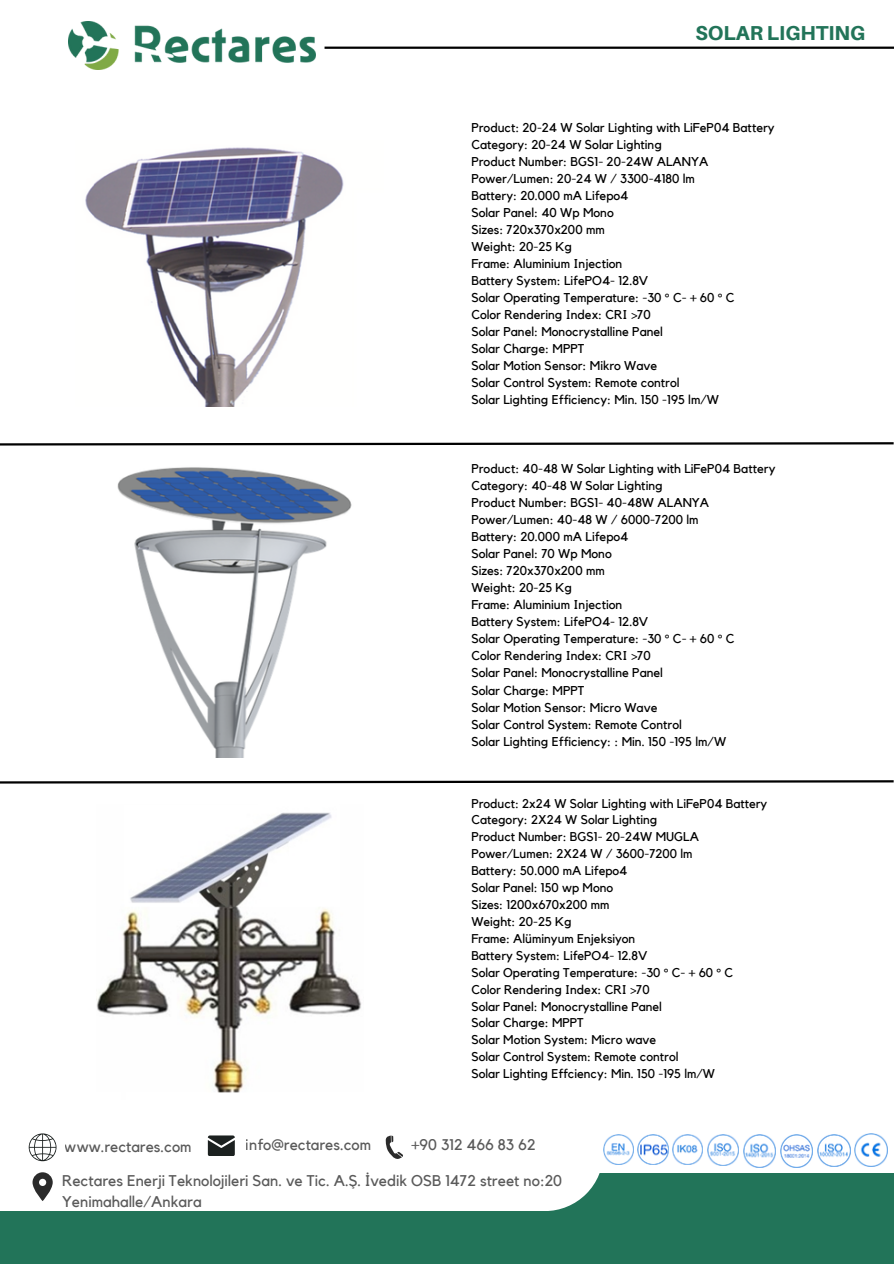
<style>
.page{position:relative;width:894px;height:1264px;background:#fff}
.page>*{position:absolute;margin:0;border:0;box-sizing:border-box;transform-origin:0 0}
.t1{font:800 20.1px "Aileron";color:#227459}
.t2{font:15.45px/21px "Kollektif";color:#000}
.t3{font:12.75px "Kollektif";color:#000}
</style>
<div class="page">
<div style="left:0;top:1173px;width:893px;height:90px;background:#227459"></div>
<div style="left:0;top:1093px;width:603px;height:118px;background:#fff"></div>
<svg style="left:29px;top:1133px;width:27px;height:28px"></svg>
<svg style="left:208px;top:1135px;width:27px;height:20px"></svg>
<hr style="left:324px;top:47px;width:569px;height:2px;background:#000">
<svg style="left:0;top:442px;width:893px;height:4px"></svg>
<img style="left:603px;top:1134px;width:30px;height:30px">
<img style="left:637px;top:1134px;width:31px;height:30px">
<img style="left:672px;top:1134px;width:30px;height:30px">
<img style="left:707px;top:1134px;width:31px;height:31px">
<img style="left:743px;top:1134px;width:32px;height:33px">
<img style="left:780px;top:1134px;width:32px;height:33px">
<img style="left:817px;top:1134px;width:32px;height:32px">
<img style="left:854px;top:1133px;width:33px;height:33px">
<img style="left:85px;top:147px;width:259px;height:259px">
<img style="left:117px;top:467px;width:235px;height:290px">
<img style="left:96px;top:812px;width:266px;height:281px">
<svg style="left:0;top:780px;width:893px;height:4px"></svg>
<svg style="left:385px;top:1135px;width:18px;height:24px"></svg>
<svg style="left:33px;top:1172px;width:20px;height:29px"></svg>
<img style="left:69px;top:22px;width:246px;height:47px">
<p class="t1" style="left:695px;top:21px;width:171px">SOLAR LIGHTING</p>
<p class="t3" style="left:471px;top:122px;width:305px">Product: 20-24 W Solar Lighting with LiFeP04 Battery</p>
<p class="t3" style="left:471px;top:139px;width:192px">Category: 20-24 W Solar Lighting</p>
<p class="t3" style="left:471px;top:156px;width:239px">Product Number: BGS1- 20-24W ALANYA</p>
<p class="t3" style="left:471px;top:173px;width:225px">Power/Lumen: 20-24 W / 3300-4180 lm</p>
<p class="t3" style="left:471px;top:190px;width:159px">Battery: 20.000 mA Lifepo4</p>
<p class="t3" style="left:471px;top:207px;width:144px">Solar Panel: 40 Wp Mono</p>
<p class="t3" style="left:471px;top:224px;width:135px">Sizes: 720x370x200 mm</p>
<p class="t3" style="left:471px;top:241px;width:102px">Weight: 20-25 Kg</p>
<p class="t3" style="left:471px;top:258px;width:152px">Frame: Aluminium Injection</p>
<p class="t3" style="left:471px;top:275px;width:178px">Battery System: LifePO4- 12.8V</p>
<p class="t3" style="left:471px;top:292px;width:265px">Solar Operating Temperature: -30 ° C- + 60 ° C</p>
<p class="t3" style="left:471px;top:309px;width:181px">Color Rendering Index: CRI &gt;70</p>
<p class="t3" style="left:471px;top:326px;width:193px">Solar Panel: Monocrystalline Panel</p>
<p class="t3" style="left:471px;top:343px;width:115px">Solar Charge: MPPT</p>
<p class="t3" style="left:471px;top:360px;width:187px">Solar Motion Sensor: Mikro Wave</p>
<p class="t3" style="left:471px;top:377px;width:210px">Solar Control System: Remote control</p>
<p class="t3" style="left:471px;top:394px;width:249px">Solar Lighting Efficiency: Min. 150 -195 lm/W</p>
<p class="t3" style="left:471px;top:463px;width:305px">Product: 40-48 W Solar Lighting with LiFeP04 Battery</p>
<p class="t3" style="left:471px;top:480px;width:193px">Category: 40-48 W Solar Lighting</p>
<p class="t3" style="left:471px;top:497px;width:239px">Product Number: BGS1- 40-48W ALANYA</p>
<p class="t3" style="left:471px;top:514px;width:229px">Power/Lumen: 40-48 W / 6000-7200 lm</p>
<p class="t3" style="left:471px;top:531px;width:159px">Battery: 20.000 mA Lifepo4</p>
<p class="t3" style="left:471px;top:548px;width:142px">Solar Panel: 70 Wp Mono</p>
<p class="t3" style="left:471px;top:565px;width:135px">Sizes: 720x370x200 mm</p>
<p class="t3" style="left:471px;top:582px;width:102px">Weight: 20-25 Kg</p>
<p class="t3" style="left:471px;top:599px;width:152px">Frame: Aluminium Injection</p>
<p class="t3" style="left:471px;top:616px;width:178px">Battery System: LifePO4- 12.8V</p>
<p class="t3" style="left:471px;top:633px;width:265px">Solar Operating Temperature: -30 ° C- + 60 ° C</p>
<p class="t3" style="left:471px;top:650px;width:181px">Color Rendering Index: CRI &gt;70</p>
<h2 class="t3" style="left:471px;top:667px;width:193px">Solar Panel: Monocrystalline Panel</h2>
<p class="t3" style="left:471px;top:684px;width:115px">Solar Charge: MPPT</p>
<p class="t3" style="left:471px;top:701px;width:187px">Solar Motion Sensor: Micro Wave</p>
<h2 class="t3" style="left:471px;top:718px;width:212px">Solar Control System: Remote Control</h2>
<h2 class="t3" style="left:471px;top:735px;width:256px">Solar Lighting Efficiency: : Min. 150 -195 lm/W</h2>
<p class="t2" style="left:65px;top:1136px;width:128px">www.rectares.com</p>
<p class="t2" style="left:246px;top:1134px;width:127px">info@rectares.com</p>
<p class="t3" style="left:471px;top:797px;width:297px">Product: 2x24 W Solar Lighting with LiFeP04 Battery</p>
<p class="t3" style="left:471px;top:814px;width:187px">Category: 2X24 W Solar Lighting</p>
<p class="t3" style="left:471px;top:831px;width:229px">Product Number: BGS1- 20-24W MUGLA</p>
<p class="t3" style="left:471px;top:848px;width:223px">Power/Lumen: 2X24 W / 3600-7200 lm</p>
<p class="t3" style="left:471px;top:864px;width:157px">Battery: 50.000 mA Lifepo4</p>
<p class="t3" style="left:471px;top:881px;width:143px">Solar Panel: 150 wp Mono</p>
<p class="t3" style="left:471px;top:898px;width:140px">Sizes: 1200x670x200 mm</p>
<p class="t3" style="left:471px;top:915px;width:102px">Weight: 20-25 Kg</p>
<p class="t3" style="left:471px;top:932px;width:165px">Frame: Alüminyum Enjeksiyon</p>
<p class="t3" style="left:471px;top:949px;width:177px">Battery System: LifePO4- 12.8V</p>
<p class="t3" style="left:471px;top:966px;width:263px">Solar Operating Temperature: -30 ° C- + 60 ° C</p>
<p class="t3" style="left:471px;top:983px;width:180px">Color Rendering Index: CRI &gt;70</p>
<p class="t3" style="left:471px;top:1000px;width:192px">Solar Panel: Monocrystalline Panel</p>
<p class="t3" style="left:471px;top:1017px;width:114px">Solar Charge: MPPT</p>
<p class="t3" style="left:471px;top:1034px;width:186px">Solar Motion System: Micro wave</p>
<p class="t3" style="left:471px;top:1050px;width:208px">Solar Control System: Remote control</p>
<p class="t3" style="left:471px;top:1067px;width:245px">Solar Lighting Effciency: Min. 150 -195 lm/W</p>
<p class="t2" style="left:411px;top:1134px;width:125px">+90 312 466 83 62</p>
<p class="t2" style="left:62px;top:1170px;width:501px">Rectares Enerji Teknolojileri San. ve Tic. A.Ş. İvedik OSB 1472 street no:20<br>Yenimahalle/Ankara</p>
</div>
